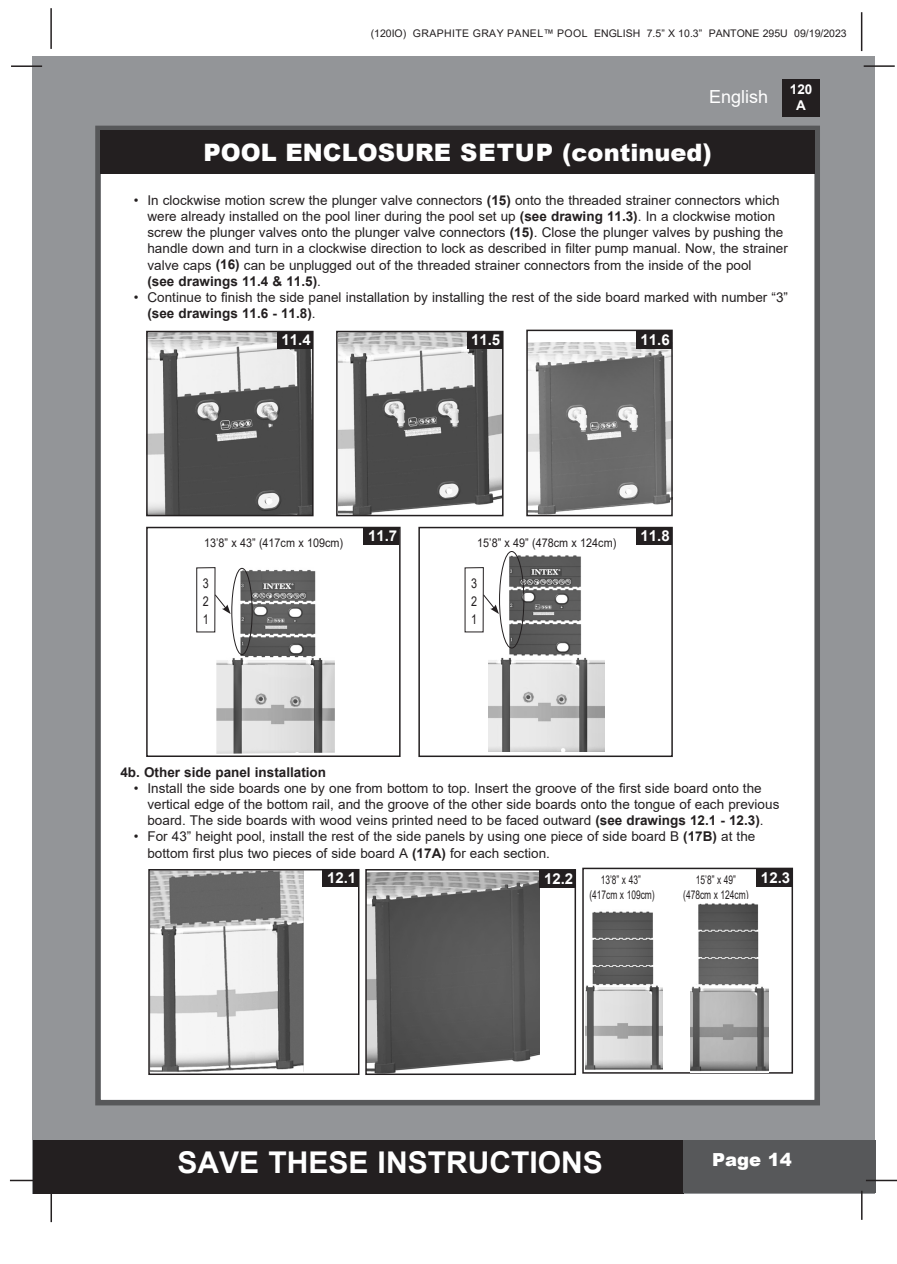
<style>
.page{position:relative;width:897px;height:1264px;background:#fff}
.page>*{position:absolute;margin:0;border:0;box-sizing:border-box;transform-origin:0 0}
.t1{font:700 30px "Arial";color:#fff}
.t2{font:900 24px "Arial";color:#fff}
.t3{font:18px "Arial";color:#fff}
.t4{font:900 18px "Arial";color:#fff}
.t5{font:700 15px "Arial";color:#fff}
.t6{font:13.5px "Arial";color:#231f20}
.t7{font:700 13.5px "Arial";color:#231f20}
.t8{font:13.5px "Arial";color:#231f20;scale:.8 1}
.t9{font:700 13.5px/16.2px "Arial";color:#fff;text-align:center}
.t10{font:12px "Arial";color:#231f20;scale:.9 1}
.t11{font:12px "Arial";color:#231f20;scale:.7 1}
.t12{font:10.5px "Arial";color:#231f20}
.s1{font-weight:700}
.s2{font-weight:400}
</style>
<div class="page">
<div style="left:33px;top:56px;width:842px;height:1137px;background:#939598"></div>
<div style="left:782px;top:79px;width:37px;height:38px;background:#231f20"></div>
<hr style="left:863px;top:65px;width:31px;height:2px;background:#231f20">
<hr style="left:50px;top:8px;width:2px;height:41px;background:#231f20">
<hr style="left:860px;top:12px;width:2px;height:39px;background:#231f20">
<div style="left:33px;top:1140px;width:650px;height:53px;background:#231f20"></div>
<div style="left:682px;top:1140px;width:193px;height:53px;background:#57585a"></div>
<hr style="left:865px;top:1179px;width:31px;height:2px;background:#231f20">
<hr style="left:860px;top:1190px;width:2px;height:29px;background:#231f20">
<hr style="left:50px;top:1191px;width:2px;height:31px;background:#231f20">
<hr style="left:10px;top:1179px;width:31px;height:2px;background:#231f20">
<hr style="left:11px;top:65px;width:31px;height:2px;background:#231f20">
<div style="left:95px;top:126px;width:724px;height:979px;background:#fff;border:6px solid #57585a"></div>
<div style="left:100px;top:130px;width:715px;height:44px;background:#231f20"></div>
<div style="left:418px;top:527px;width:254px;height:230px;border:2px solid #231f20"></div>
<img style="left:488px;top:552px;width:116px;height:200px">
<div style="left:636px;top:527px;width:35px;height:17px;background:#231f20"></div>
<svg style="left:483px;top:594px;width:16px;height:20px"></svg>
<div style="left:499px;top:551px;width:25px;height:97px;border:1px solid #231f20;border-radius:50%"></div>
<div style="left:146px;top:527px;width:254px;height:230px;border:2px solid #231f20"></div>
<img style="left:216px;top:567px;width:119px;height:187px">
<div style="left:363px;top:527px;width:36px;height:18px;background:#231f20"></div>
<svg style="left:215px;top:594px;width:15px;height:20px"></svg>
<div style="left:196px;top:567px;width:19px;height:65px;border:1px solid #231f20"></div>
<div style="left:231px;top:568px;width:21px;height:87px;border:1px solid #231f20;border-radius:50%"></div>
<img style="left:149px;top:334px;width:161px;height:179px">
<div style="left:146px;top:331px;width:167px;height:185px;border:2px solid #231f20"></div>
<div style="left:277px;top:331px;width:36px;height:18px;background:#231f20"></div>
<img style="left:339px;top:334px;width:161px;height:179px">
<div style="left:336px;top:331px;width:167px;height:185px;border:2px solid #231f20"></div>
<div style="left:466px;top:331px;width:36px;height:18px;background:#231f20"></div>
<img style="left:529px;top:343px;width:140px;height:170px">
<div style="left:526px;top:330px;width:146px;height:186px;border:2px solid #231f20"></div>
<div style="left:636px;top:331px;width:35px;height:17px;background:#231f20"></div>
<img style="left:151px;top:872px;width:153px;height:200px">
<div style="left:148px;top:869px;width:211px;height:206px;border:2px solid #231f20"></div>
<div style="left:322px;top:869px;width:36px;height:18px;background:#231f20"></div>
<img style="left:368px;top:872px;width:171px;height:200px">
<div style="left:365px;top:869px;width:211px;height:206px;border:2px solid #231f20"></div>
<div style="left:539px;top:870px;width:36px;height:18px;background:#231f20"></div>
<div style="left:582px;top:867px;width:211px;height:206px;border:2px solid #231f20"></div>
<div style="left:756px;top:869px;width:36px;height:17px;background:#231f20"></div>
<img style="left:585px;top:911px;width:77px;height:159px">
<img style="left:691px;top:903px;width:77px;height:169px">
<p class="t12" style="left:370px;top:26px;width:477px">(120IO) GRAPHITE GRAY PANEL™ POOL ENGLISH 7.5” X 10.3” PANTONE 295U 09/19/2023</p>
<h3 class="t3" style="left:709px;top:84px;width:61px">English</h3>
<p class="t2" style="left:203px;top:135px;width:509px">POOL ENCLOSURE SETUP (continued)</p>
<p class="t9" style="left:789px;top:81px;width:24px">120<br>A</p>
<p class="t6" style="left:134px;top:191px;width:647px">• In clockwise motion screw the plunger valve connectors <span class="s1">(15)</span> onto the threaded strainer connectors which</p>
<p class="t6" style="left:147px;top:207px;width:629px">were already installed on the pool liner during the pool set up <span class="s1">(see drawing 11.3)</span>. In a clockwise motion</p>
<p class="t6" style="left:147px;top:223px;width:637px">screw the plunger valves onto the plunger valve connectors <span class="s1">(15)</span>. Close the plunger valves by pushing the</p>
<p class="t6" style="left:147px;top:239px;width:642px">handle down and turn in a clockwise direction to lock as described in filter pump manual. Now, the strainer</p>
<p class="t6" style="left:147px;top:255px;width:605px">valve caps <span class="s1">(16)</span> can be unplugged out of the threaded strainer connectors from the inside of the pool</p>
<p class="t7" style="left:147px;top:271px;width:175px">(see drawings 11.4 &amp; 11.5)<span class="s2">.</span></p>
<p class="t6" style="left:134px;top:288px;width:655px">• Continue to finish the side panel installation by installing the rest of the side board marked with number “3”</p>
<p class="t7" style="left:147px;top:304px;width:170px">(see drawings 11.6 - 11.8)<span class="s2">.</span></p>
<p class="t5" style="left:281px;top:329px;width:31px">11.4</p>
<p class="t5" style="left:471px;top:329px;width:31px">11.5</p>
<p class="t5" style="left:640px;top:329px;width:31px">11.6</p>
<p class="t10" style="left:204px;top:534px;width:156px">13’8” x 43” (417cm x 109cm)</p>
<p class="t8" style="left:203px;top:574px;width:9px">3</p>
<p class="t8" style="left:203px;top:592px;width:9px">2</p>
<p class="t8" style="left:203px;top:610px;width:9px">1</p>
<p class="t5" style="left:368px;top:525px;width:31px">11.7</p>
<p class="t10" style="left:477px;top:534px;width:156px">15’8” x 49” (478cm x 124cm)</p>
<p class="t8" style="left:471px;top:574px;width:9px">3</p>
<p class="t8" style="left:471px;top:592px;width:9px">2</p>
<p class="t8" style="left:471px;top:610px;width:9px">1</p>
<p class="t5" style="left:640px;top:525px;width:31px">11.8</p>
<p class="t7" style="left:120px;top:762px;width:207px">4b. Other side panel installation</p>
<p class="t6" style="left:134px;top:779px;width:629px">• Install the side boards one by one from bottom to top. Insert the groove of the first side board onto the</p>
<p class="t6" style="left:147px;top:795px;width:633px">vertical edge of the bottom rail, and the groove of the other side boards onto the tongue of each previous</p>
<p class="t6" style="left:147px;top:811px;width:617px">board. The side boards with wood veins printed need to be faced outward <span class="s1">(see drawings 12.1 - 12.3)</span>.</p>
<p class="t6" style="left:134px;top:827px;width:622px">• For 43” height pool, install the rest of the side panels by using one piece of side board B <span class="s1">(17B)</span> at the</p>
<p class="t6" style="left:147px;top:843px;width:404px">bottom first plus two pieces of side board A <span class="s1">(17A)</span> for each section.</p>
<p class="t5" style="left:327px;top:867px;width:31px">12.1</p>
<p class="t5" style="left:544px;top:868px;width:31px">12.2</p>
<p class="t11" style="left:600px;top:871px;width:59px">13’8” x 43”</p>
<p class="t5" style="left:760px;top:867px;width:31px">12.3</p>
<p class="t11" style="left:589px;top:886px;width:95px">(417cm x 109cm)</p>
<p class="t11" style="left:695px;top:871px;width:59px">15’8” x 49”</p>
<p class="t11" style="left:683px;top:886px;width:95px">(478cm x 124cm)</p>
<h1 class="t1" style="left:177px;top:1141px;width:427px">SAVE THESE INSTRUCTIONS</h1>
<h3 class="t4" style="left:712px;top:1146px;width:81px">Page 14</h3>
</div>
